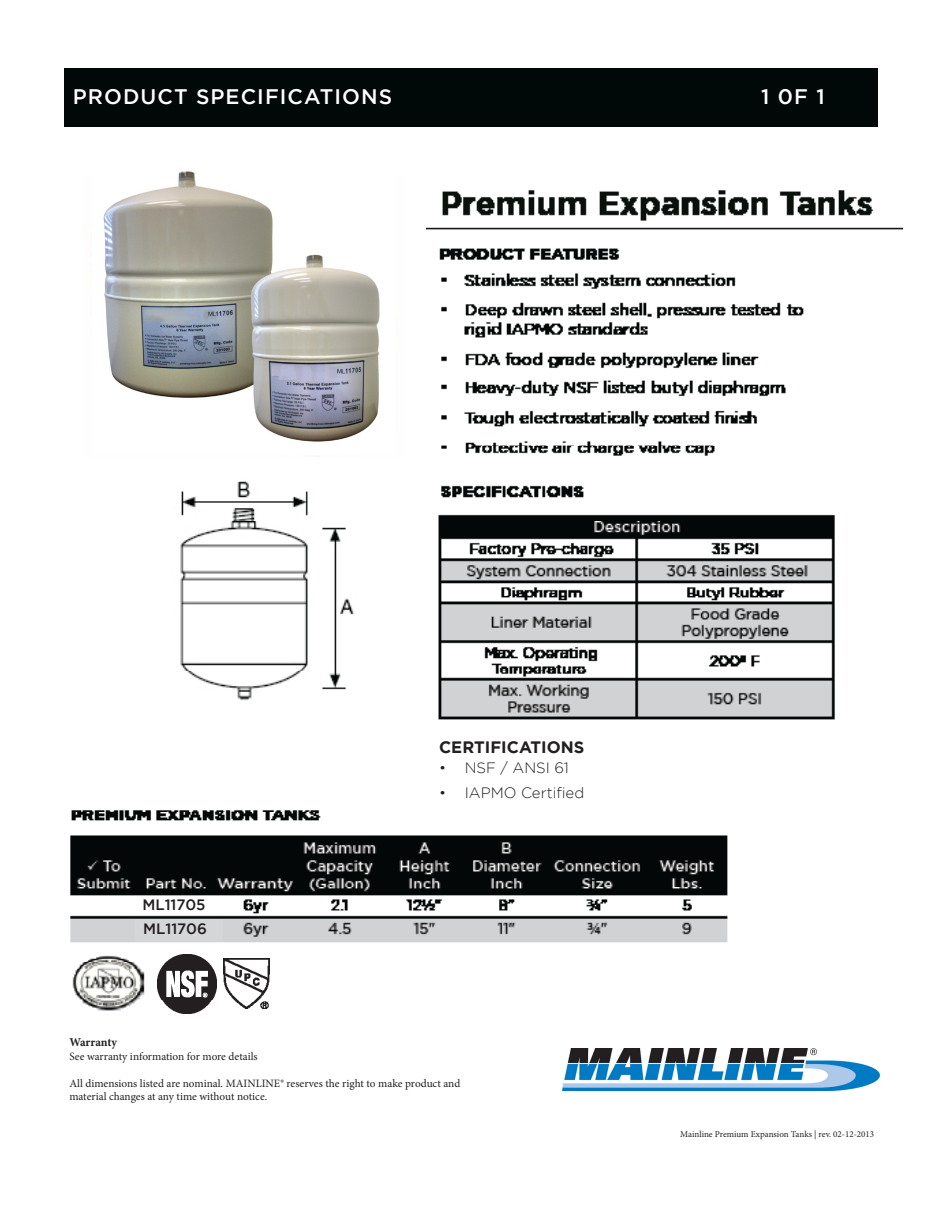
<style>
.page{position:relative;width:945px;height:1215px;background:#fff}
.page>*{position:absolute;margin:0;border:0;box-sizing:border-box;transform-origin:0 0}
.t1{font:500 21px "Gotham";letter-spacing:.05em;color:#fff}
.Bullet_List_Head{font:700 16.5px "Gotham";color:#231f20}
.Bullet_Descriptions{font:300 15px "Gotham";color:#231f20}
.t2{font:500 15px "Gotham";color:#231f20}
.t3{font:700 12px "Minion Pro";letter-spacing:-.005em;color:#231f20}
.t4{font:11.25px/13.5px "Minion Pro";color:#231f20}
.t5{font:9px "Minion Pro";color:#231f20}
</style>
<div class="page">
<div style="left:64px;top:68px;width:814px;height:58px;background:#000808"></div>
<img style="left:180px;top:190px;width:722px;height:530px">
<img style="left:70px;top:810px;width:658px;height:201px">
<img style="left:158px;top:954px;width:59px;height:59px">
<img style="left:224px;top:958px;width:46px;height:51px">
<div style="left:60px;top:457px;width:367px;height:20px;background:#fff"></div>
<div style="left:411px;top:169px;width:15px;height:290px;background:#fff"></div>
<div style="left:131px;top:896px;width:87px;height:18px;background:#fff"></div>
<div style="left:135px;top:920px;width:87px;height:22px;background:#d5d6d8"></div>
<img style="left:563px;top:1048px;width:317px;height:43px">
<img style="left:103px;top:171px;width:291px;height:284px">
<p class="t1" style="left:73px;top:84px;width:321px">PRODUCT SPECIFICATIONS</p>
<p class="t1" style="left:761px;top:85px;width:65px">1 0F 1</p>
<p class="t2" style="left:142px;top:896px;width:65px">ML11705</p>
<p class="t2" style="left:143px;top:920px;width:65px">ML11706</p>
<p class="t3" style="left:69px;top:1034px;width:49px">Warranty</p>
<p class="t4" style="left:69px;top:1049px;width:190px">See warranty information for more details</p>
<p class="Bullet_List_Head" style="left:439px;top:738px;width:147px">CERTIFICATIONS</p>
<p class="Bullet_Descriptions" style="left:439px;top:759px;width:131px">• NSF / ANSI 61</p>
<p class="Bullet_Descriptions" style="left:439px;top:784px;width:147px">• IAPMO Certified</p>
<p class="t4" style="left:69px;top:1077px;width:392px">All dimensions listed are nominal. MAINLINE® reserves the right to make product and material changes at any time without notice.</p>
<p class="t5" style="left:680px;top:1128px;width:195px">Mainline Premium Expansion Tanks | rev. 02-12-2013</p>
</div>
